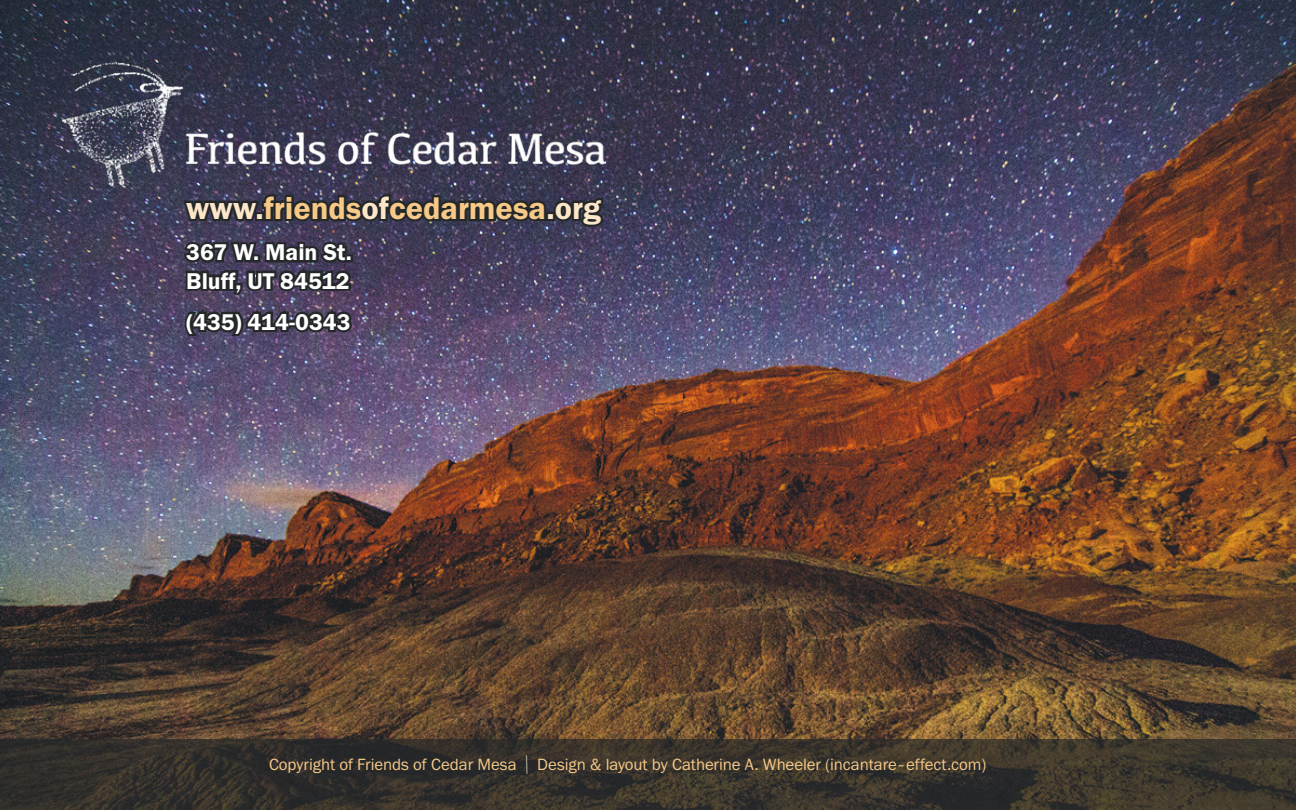
<style>
.page{position:relative;width:1296px;height:810px;background:#fff}
.page>*{position:absolute;margin:0;border:0;box-sizing:border-box;transform-origin:0 0}
.t1{font:600 32.4px "Franklin Gothic FS";color:#f7c988}
.t2{font:600 23.62px/28.3px "Franklin Gothic FS";color:#fff}
.t3{font:16.88px "Franklin Gothic FS";letter-spacing:-.005em;color:#f7c988}
.s1{color:#fce7ca}
.s2{font-family:"Mathlete Skinny";font-size:32.4px;color:#dadac0}
</style>
<div class="page">
<img style="left:0;top:0;width:1296px;height:739px">
<svg style="left:0;top:739px;width:1296px;height:71px;background:#36322b"></svg>
<svg style="left:180px;top:190px;width:426px;height:150px;background:#423d54"></svg>
<img style="left:63px;top:63px;width:542px;height:123px">
<h1 class="t1" style="left:186px;top:190px;width:416px"><span class="s1">www.</span>friends<span class="s1">of</span>cedarmesa<span class="s1">.org</span></h1>
<h2 class="t2" style="left:186px;top:238px;width:167px">367 W. Main St.<br>Bluff, UT 84512</h2>
<h2 class="t2" style="left:186px;top:308px;width:166px">(435) 414-0343</h2>
<p class="t3" style="left:269px;top:755px;width:719px">Copyright of Friends of Cedar Mesa <span class="s2">|</span> Design &amp; layout by Catherine A. Wheeler (incantare-effect.com)</p>
</div>
